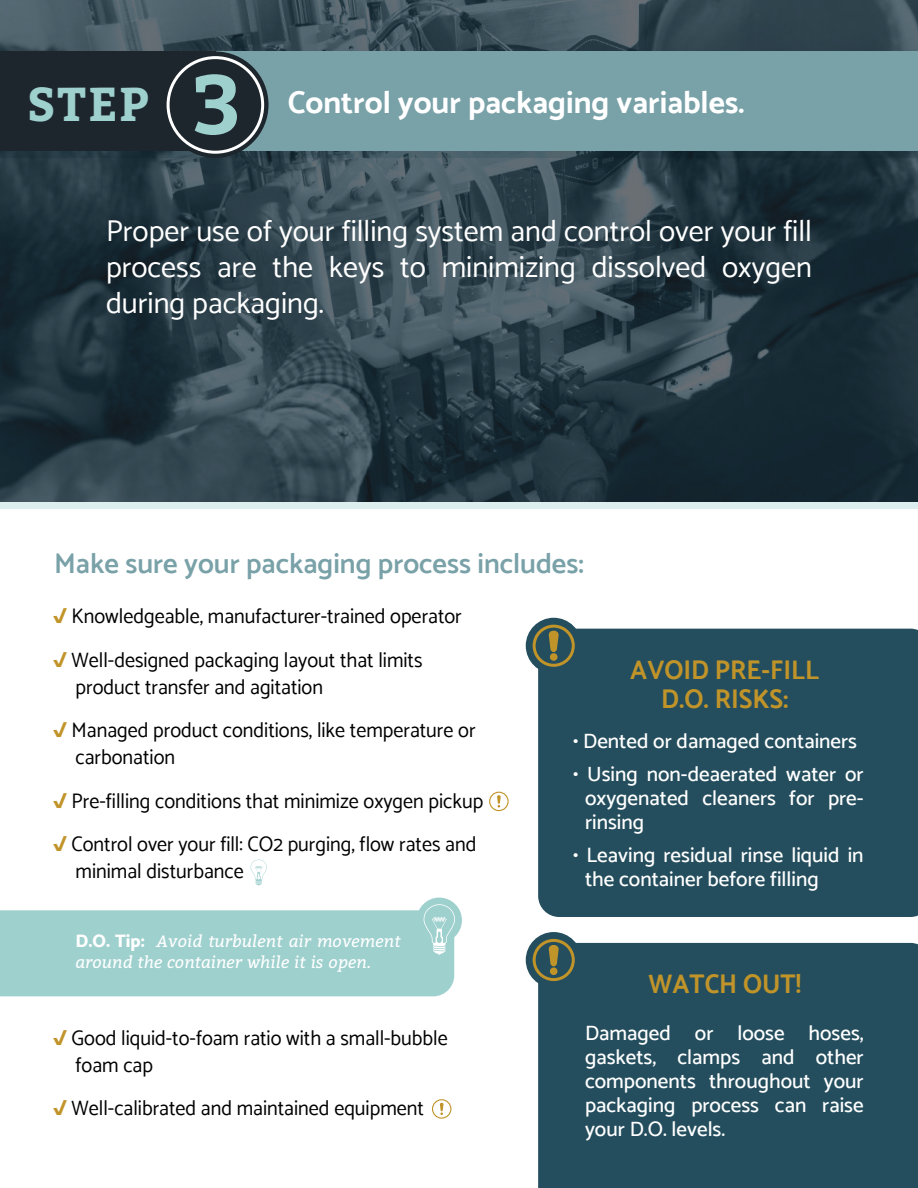
<style>
.page{position:relative;width:918px;height:1188px;background:#fff}
.page>*{position:absolute;margin:0;border:0;box-sizing:border-box;transform-origin:0 0}
.t1{font:700 47.4px "Bitter";color:#9ed0ce}
.t2{font:700 31.5px "Catamaran";color:#fff}
.t3{font:30px/36px "Catamaran";color:#fff;text-align:justify}
.t4{font:600 28.5px "Catamaran";color:#79a1a8}
.t5{font:700 27px/28.5px "Catamaran";color:#c1942a;text-align:center;scale:.96 1}
.t6{font:21px/43.5px "Catamaran";color:#000;scale:.96 1}
.t7{font:500 21px/24px "Catamaran";color:#fff;text-align:justify}
.t8{font:italic 16.5px/21px "Bitter";color:#fff}
.s1{font-size:83.4px}
.s2{font-weight:800;color:#c1942a}
.s3{font-family:"Catamaran";font-weight:800;font-style:normal;font-size:18px}
</style>
<div class="page">
<svg style="left:0;top:0;width:918px;height:502px;background:#2c3f49"></svg>
<svg style="left:0;top:151px;width:918px;height:7px;background:#2a3f49"></svg>
<div style="left:0;top:52px;width:918px;height:99px;background:#79a1a8"></div>
<div style="left:0;top:52px;width:215px;height:99px;background:#1d252d"></div>
<div style="left:162px;top:52px;width:107px;height:106px;background:#1d252d;border-radius:50%"></div>
<div style="left:167px;top:56px;width:97px;height:98px;border:3px solid #fff;border-radius:50%"></div>
<div style="left:538px;top:629px;width:380px;height:288px;background:#244e5d"></div>
<div style="left:526px;top:618px;width:56px;height:56px;background:#244e5d;border-radius:50%"></div>
<svg style="left:548px;top:630px;width:10px;height:30px"></svg>
<div style="left:550px;top:653px;width:8px;height:8px;border:2px solid #c1942a;border-radius:50%"></div>
<div style="left:533px;top:625px;width:42px;height:42px;border:3px solid #c1942a;border-radius:50%"></div>
<div style="left:417px;top:898px;width:45px;height:45px;background:#9ed0ce;border-radius:50%"></div>
<svg style="left:0;top:904px;width:455px;height:92px;background:#a4d3d1"></svg>
<div style="left:0;top:502px;width:918px;height:7px;background:#dee"></div>
<svg style="left:497px;top:795px;width:4px;height:13px"></svg>
<div style="left:489px;top:792px;width:20px;height:19px;border:1px solid #c1942a;border-radius:50%"></div>
<svg style="left:251px;top:860px;width:16px;height:25px"></svg>
<svg style="left:440px;top:1103px;width:4px;height:12px"></svg>
<div style="left:432px;top:1099px;width:19px;height:20px;border:1px solid #c1942a;border-radius:50%"></div>
<div style="left:538px;top:943px;width:380px;height:245px;background:#244e5d"></div>
<div style="left:526px;top:932px;width:56px;height:56px;background:#244e5d;border-radius:50%"></div>
<svg style="left:548px;top:945px;width:10px;height:29px"></svg>
<div style="left:550px;top:967px;width:8px;height:8px;border:2px solid #c1942a;border-radius:50%"></div>
<div style="left:533px;top:939px;width:42px;height:42px;border:3px solid #c1942a;border-radius:50%"></div>
<h1 class="t1" style="left:27px;top:75px;width:216px">STEP <span class="s1">3</span></h1>
<h2 class="t2" style="left:288px;top:84px;width:459px">Control your packaging variables.</h2>
<h3 class="t3" style="left:106px;top:213px;width:707px">Proper use of your filling system and control over your fill process are the keys to minimizing dissolved oxygen during packaging.</h3>
<h3 class="t4" style="left:54px;top:546px;width:531px">Make sure your packaging process includes:</h3>
<p class="t6" style="left:53px;top:594px;width:427px"><span class="s2">√</span> Knowledgeable, manufacturer-trained operator <span class="s2">√</span> Well-designed packaging layout that limits</p>
<p class="t6" style="left:53px;top:665px;width:442px;text-indent:22px">product transfer and agitation<br><span class="s2">√</span> Managed product conditions, like temperature or</p>
<p class="t6" style="left:53px;top:735px;width:450px;text-indent:22px">carbonation<br><span class="s2">√</span> Pre-filling conditions that minimize oxygen pickup <span class="s2">√</span> Control over your fill: CO2 purging, flow rates and</p>
<p class="t6" style="left:76px;top:849px;width:177px">minimal disturbance</p>
<p class="t8" style="left:76px;top:930px;width:326px"><span class="s3">D.O. Tip:</span> Avoid turbulent air movement around the container while it is open.</p>
<p class="t6" style="left:76px;top:1024px;width:389px;line-height:27px;text-indent:-22px"><span class="s2">√</span> Good liquid-to-foam ratio with a small-bubble foam cap</p>
<p class="t6" style="left:53px;top:1086px;width:388px"><span class="s2">√</span> Well-calibrated and maintained equipment</p>
<p class="t5" style="left:630px;top:656px;width:198px">AVOID PRE-FILL<br>D.O. RISKS:</p>
<p class="t7" style="left:573px;top:728px;width:286px">• Dented or damaged containers</p>
<p class="t7" style="left:585px;top:761px;width:280px;text-indent:-12px">• Using non-deaerated water or oxygenated cleaners for pre&shy;rinsing</p>
<p class="t7" style="left:585px;top:842px;width:280px;text-indent:-12px">• Leaving residual rinse liquid in the container before filling</p>
<p class="t5" style="left:648px;top:970px;width:161px">WATCH OUT!</p>
<p class="t7" style="left:585px;top:1021px;width:280px">Damaged or loose hoses, gaskets, clamps and other components throughout your packaging process can raise your D.O. levels.</p>
</div>
